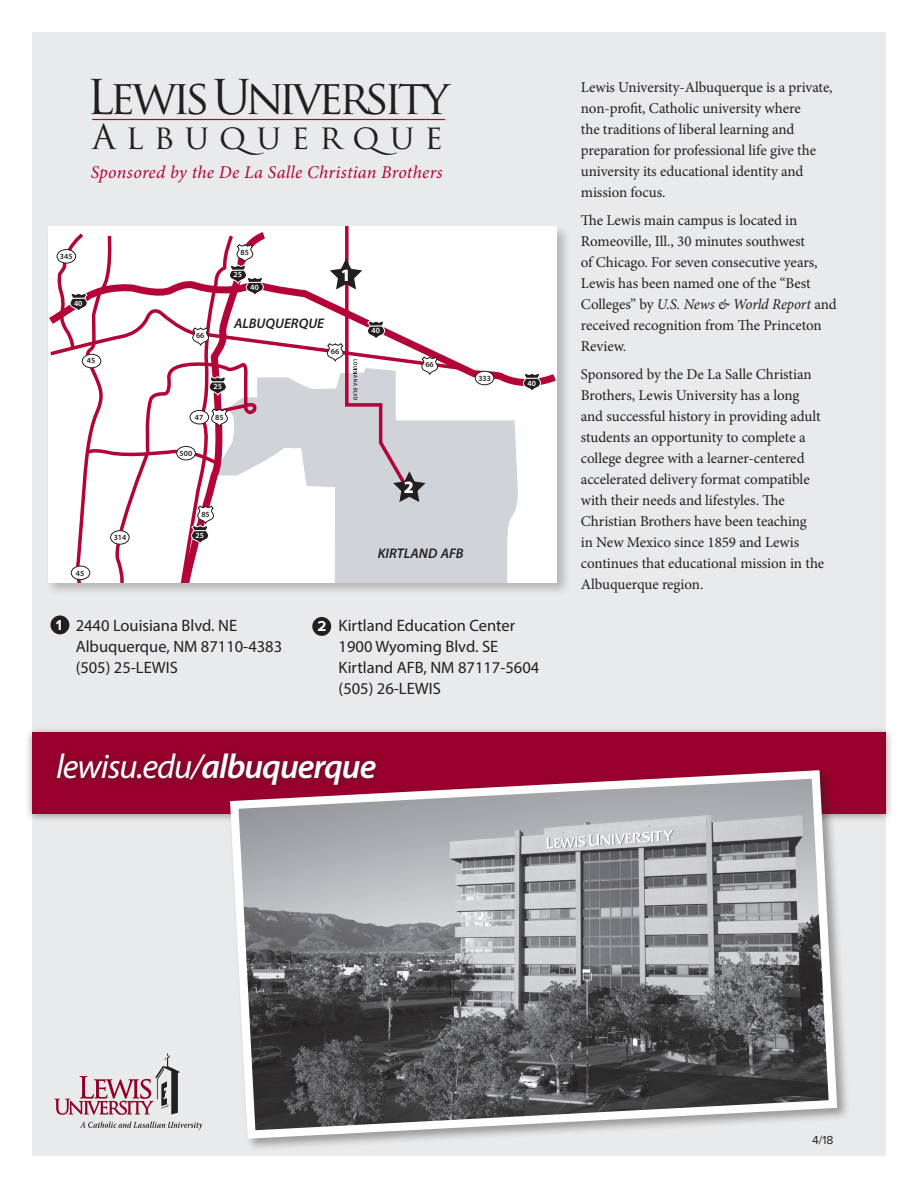
<style>
.page{position:relative;width:918px;height:1188px;background:#fff}
.page>*{position:absolute;margin:0;border:0;box-sizing:border-box;transform-origin:0 0}
.Location1{font:46.8px "Trajan Pro";letter-spacing:-.1em;color:#231f20}
.t1{font:italic 34.5px "Myriad Pro";letter-spacing:-.03em;color:#fff}
.Location1-2{font:33.6px "Trajan Pro";letter-spacing:.3em;color:#231f20}
.t2{font:italic 18px "Minion Pro";letter-spacing:.015em;color:#b30437}
.t3{font:900 17.55px "Myriad Pro";color:#fff}
.Location1-3{font:16.5px/21px "Myriad Pro";color:#231f20}
.Text_10_14{font:15px/21px "Minion Pro";letter-spacing:-.005em;color:#231f20}
.t4{font:700 15px "Proxima Nova";color:#fff}
.t5{font:italic 600 13.95px "Myriad Pro";color:#231f20}
.Degree_Names_Brown{font:12px "Proxima Nova";color:#231f20}
.t6{font:600 7.8px "Myriad Pro";color:#231f20}
.t7{font:600 7.8px "Myriad Pro";color:#fff}
.s1{font-weight:600}
.s2{font-style:italic}
</style>
<div class="page">
<div style="left:32px;top:32px;width:854px;height:1124px;background:#e9eaeb"></div>
<hr style="left:92px;top:119px;width:353px;height:1px;background:#b30437">
<div style="left:24px;top:726px;width:870px;height:98px;background:#231f20;opacity:.45"></div>
<div style="left:32px;top:732px;width:854px;height:81px;background:#98012d"></div>
<div style="left:51px;top:746px;width:333px;height:47px;background:#231f20;opacity:.45"></div>
<div style="left:45px;top:224px;width:526px;height:372px;background:#231f20;opacity:.25"></div>
<div style="left:48px;top:227px;width:509px;height:356px;background:#fff"></div>
<svg style="left:463px;top:420px;width:55px;height:163px;fill:#d0d4d8"></svg>
<svg style="left:463px;top:364px;width:92px;height:22px"></svg>
<div style="left:475px;top:371px;width:19px;height:14px;background:#fff;border-radius:50%"></div>
<div style="left:475px;top:371px;width:19px;height:14px;border:1px solid #231f20;border-radius:50%"></div>
<svg style="left:522px;top:372px;width:20px;height:18px"></svg>
<div style="left:228px;top:768px;width:622px;height:384px;background:#231f20;opacity:.4"></div>
<svg style="left:226px;top:766px;width:615px;height:377px"></svg>
<svg style="left:80px;top:1122px;width:122px;height:8px"></svg>
<svg style="left:54px;top:1053px;width:126px;height:62px"></svg>
<div style="left:50px;top:615px;width:19px;height:19px;background:#231f20;border-radius:50%"></div>
<div style="left:312px;top:617px;width:19px;height:19px;background:#231f20;border-radius:50%"></div>
<svg style="left:49px;top:227px;width:414px;height:356px"></svg>
<p class="Location1" style="left:86px;top:67px;width:364px">Lewis University</p>
<p class="Location1-2" style="left:92px;top:115px;width:352px">Albuquerque</p>
<p class="t2" style="left:91px;top:160px;width:353px">Sponsored by the De La Salle Christian Brothers</p>
<p class="t6" style="left:60px;top:251px;width:14px">345</p>
<p class="t7" style="left:74px;top:298px;width:10px">40</p>
<p class="t6" style="left:196px;top:331px;width:10px">66</p>
<p class="t6" style="left:241px;top:248px;width:10px">85</p>
<p class="t7" style="left:234px;top:270px;width:10px">25</p>
<p class="t5" style="left:234px;top:315px;width:92px">ALBUQUERQUE</p>
<p class="t3" style="left:341px;top:264px;width:12px">1</p>
<p class="t6" style="left:331px;top:347px;width:10px">66</p>
<p class="t7" style="left:372px;top:326px;width:10px">40</p>
<p class="t6" style="left:87px;top:356px;width:10px">45</p>
<p class="t6" style="left:76px;top:568px;width:10px">45</p>
<p class="t6" style="left:114px;top:533px;width:14px">314</p>
<p class="t6" style="left:195px;top:412px;width:10px">47</p>
<p class="t7" style="left:214px;top:382px;width:10px">25</p>
<p class="t6" style="left:215px;top:412px;width:10px">85</p>
<p class="t6" style="left:180px;top:448px;width:14px">500</p>
<p class="t6" style="left:201px;top:509px;width:10px">85</p>
<p class="t7" style="left:196px;top:530px;width:10px">25</p>
<p class="t6" style="left:425px;top:360px;width:10px">66</p>
<p class="t6" style="left:478px;top:373px;width:14px">333</p>
<p class="t7" style="left:528px;top:378px;width:10px">40</p>
<p class="t3" style="left:404px;top:476px;width:12px">2</p>
<p class="t5" style="left:378px;top:545px;width:87px">KIRTLAND AFB</p>
<p class="Location1-3" style="left:76px;top:615px;width:208px">2440 Louisiana Blvd. NE<br>Albuquerque, NM 87110-4383</p>
<p class="Location1-3" style="left:76px;top:657px;width:104px">(505) 25-LEWIS</p>
<p class="t4" style="left:56px;top:616px;width:8px">1</p>
<p class="t4" style="left:318px;top:618px;width:10px">2</p>
<p class="Location1-3" style="left:339px;top:615px;width:178px">Kirtland Education Center</p>
<p class="Location1-3" style="left:339px;top:636px;width:202px">1900 Wyoming Blvd. SE<br>Kirtland AFB, NM 87117-5604</p>
<p class="Location1-3" style="left:339px;top:678px;width:104px">(505) 26-LEWIS</p>
<p class="t1" style="left:56px;top:745px;width:322px">lewisu.edu/<span class="s1">albuquerque</span></p>
<p class="Text_10_14" style="left:581px;top:77px;width:253px">Lewis University-Albuquerque is a private, non-profit, Catholic university where<br>the traditions of liberal learning and preparation for professional life give the university its educational identity and mission focus.</p>
<p class="Text_10_14" style="left:581px;top:210px;width:257px">The Lewis main campus is located in Romeoville, Ill., 30 minutes southwest<br>of Chicago. For seven consecutive years, Lewis has been named one of the “Best Colleges” by <span class="s2">U.S. News &amp; World Report</span> and received recognition from The Princeton Review.</p>
<p class="Text_10_14" style="left:581px;top:364px;width:245px">Sponsored by the De La Salle Christian Brothers, Lewis University has a long and successful history in providing adult students an opportunity to complete a college degree with a learner-centered accelerated delivery format compatible with their needs and lifestyles. The Christian Brothers have been teaching<br>in New Mexico since 1859 and Lewis continues that educational mission in the Albuquerque region.</p>
<p class="Degree_Names_Brown" style="left:812px;top:1133px;width:23px">4/18</p>
</div>
